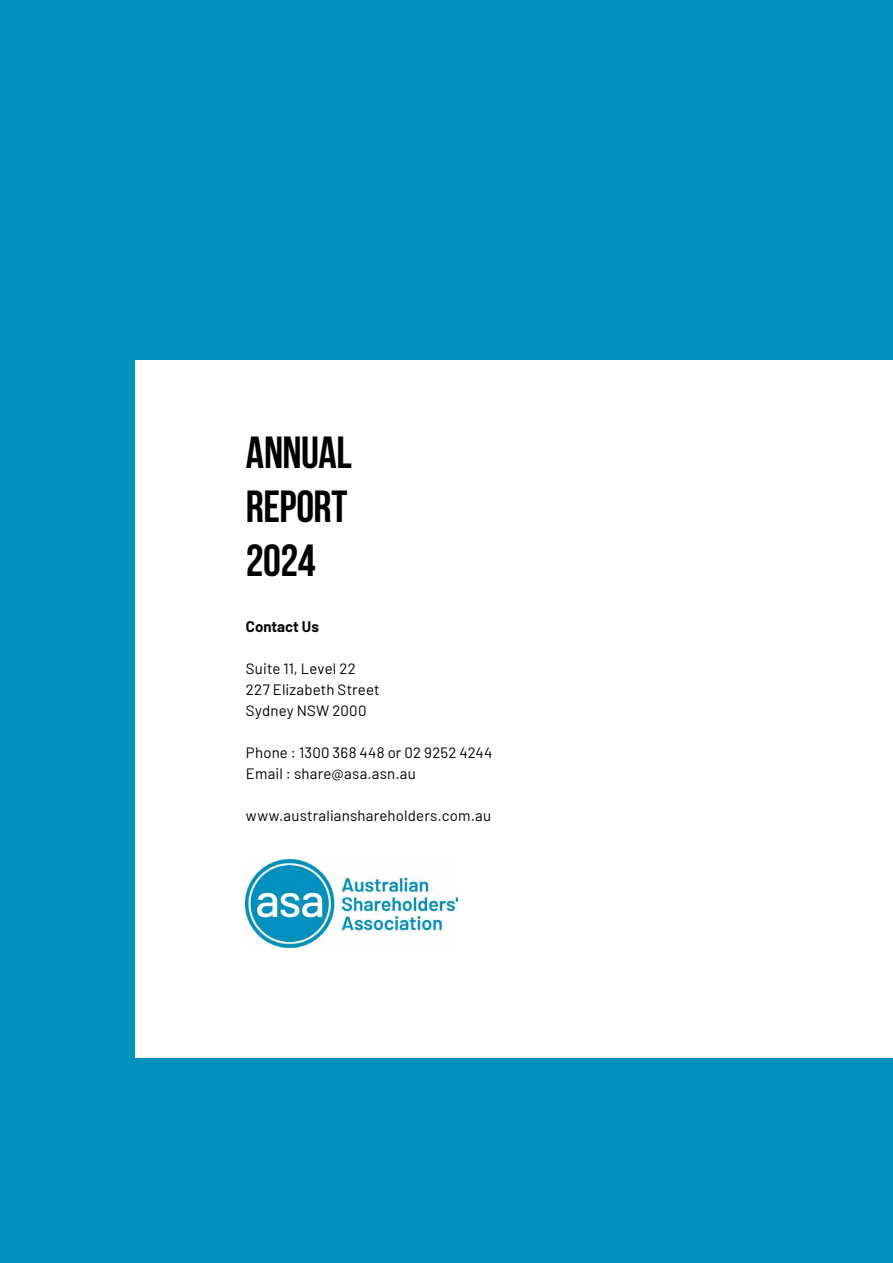
<style>
.page{position:relative;width:893px;height:1263px;background:#0092bd}
.page>*{position:absolute;margin:0;border:0;box-sizing:border-box;transform-origin:0 0}
.t1{font:700 45px/54px "Bebas Neue";letter-spacing:-.01em;color:#000;text-align:justify}
.t2{font:15px/21px "Barlow";letter-spacing:.015em;color:#000}
.t3{font:700 15px "Barlow";color:#000}
</style>
<div class="page">
<div style="left:136px;top:360px;width:757px;height:698px;background:#fff"></div>
<img style="left:246px;top:859px;width:211px;height:89px">
<h1 class="t1" style="left:246px;top:425px;width:107px">ANNUAL REPORT 2024</h1>
<p class="t3" style="left:246px;top:615px;width:75px">Contact Us</p>
<p class="t2" style="left:246px;top:657px;width:135px">Suite 11, Level 22<br>227 Elizabeth Street<br>Sydney NSW 2000</p>
<p class="t2" style="left:246px;top:741px;width:248px">Phone : 1300 368 448 or 02 9252 4244<br>Email : share@asa.asn.au</p>
<p class="t2" style="left:246px;top:804px;width:247px">www.australianshareholders.com.au</p>
</div>
